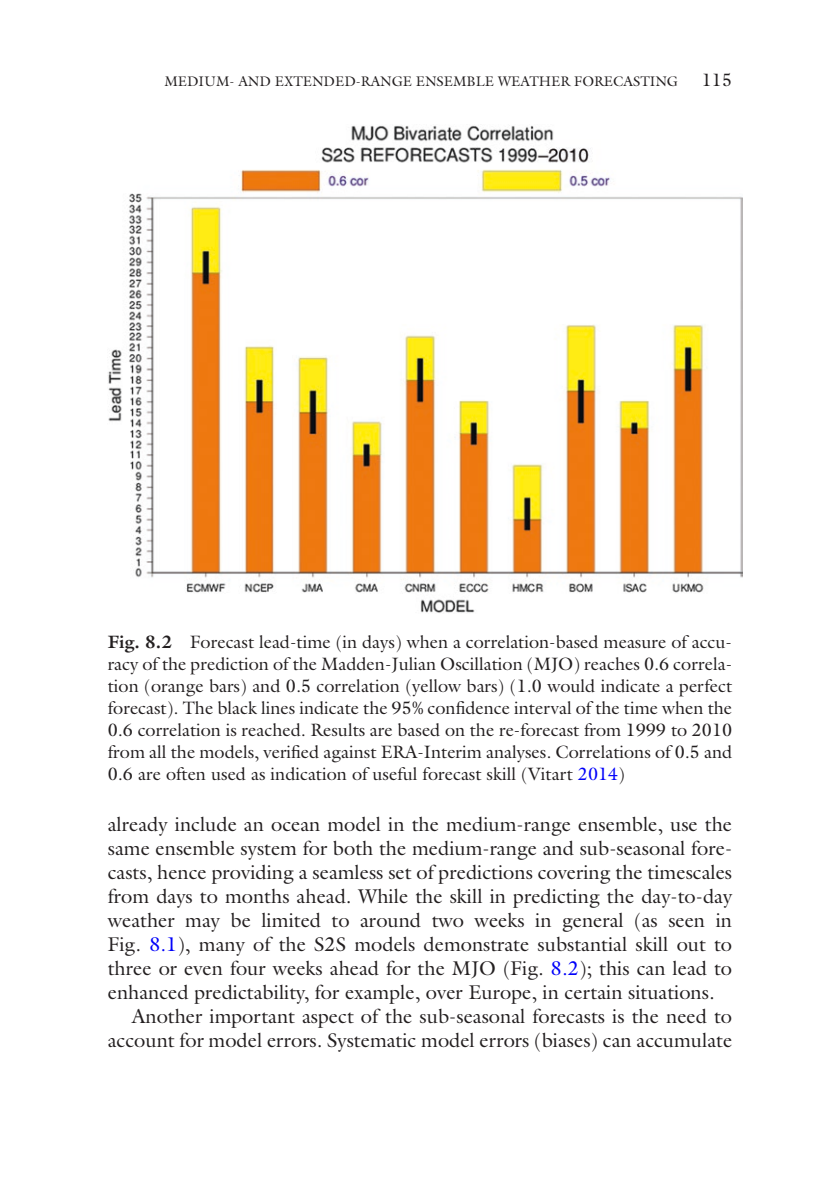
<style>
.page{position:relative;width:840px;height:1191px;background:#fff}
.page>*{position:absolute;margin:0;border:0;box-sizing:border-box;transform-origin:0 0}
.t1{font:20px "Wjvqgq Galliard Std";color:#231f20}
.t2{font:18px/22px "Wjvqgq Galliard Std";color:#231f20;text-align:justify}
.t3{font:14px "Wjvqgq Galliard Std";color:#231f20}
.s1{font-family:"Wpgpcr Galliard Std";font-weight:700}
.s2{color:#0000fa}
</style>
<div class="page">
<img style="left:108px;top:125px;width:633px;height:488px">
<p class="t3" style="left:164px;top:72px;width:514px">MEDIUM- AND EXTENDED-RANGE ENSEMBLE WEATHER FORECASTING</p>
<p class="t2" style="left:701px;top:69px;width:32px">115</p>
<p class="t2" style="left:108px;top:631px;width:625px"><span class="s1">Fig. 8.2</span> Forecast lead-time (in days) when a correlation-based measure of accu&shy;racy of the prediction of the Madden-Julian Oscillation (MJO) reaches 0.6 correla&shy;tion (orange bars) and 0.5 correlation (yellow bars) (1.0 would indicate a perfect forecast). The black lines indicate the 95% confidence interval of the time when the 0.6 correlation is reached. Results are based on the re-forecast from 1999 to 2010 from all the models, verified against ERA-Interim analyses. Correlations of 0.5 and 0.6 are often used as indication of useful forecast skill (Vitart <span class="s2">2014</span>)</p>
<p class="t1" style="left:108px;top:811px;width:625px">already include an ocean model in the medium-range ensemble, use the</p>
<p class="t1" style="left:108px;top:835px;width:625px">same ensemble system for both the medium-range and sub-seasonal fore-</p>
<p class="t1" style="left:108px;top:859px;width:625px">casts, hence providing a seamless set of predictions covering the timescales</p>
<p class="t1" style="left:108px;top:883px;width:625px">from days to months ahead. While the skill in predicting the day-to-day</p>
<p class="t1" style="left:108px;top:907px;width:625px">weather may be limited to around two weeks in general (as seen in</p>
<p class="t1" style="left:108px;top:931px;width:625px">Fig. <span class="s2">8.1</span>), many of the S2S models demonstrate substantial skill out to</p>
<p class="t1" style="left:108px;top:955px;width:625px">three or even four weeks ahead for the MJO (Fig. <span class="s2">8.2</span>); this can lead to</p>
<p class="t1" style="left:108px;top:979px;width:608px">enhanced predictability, for example, over Europe, in certain situations.</p>
<p class="t1" style="left:132px;top:1003px;width:601px">Another important aspect of the sub-seasonal forecasts is the need to</p>
<p class="t1" style="left:108px;top:1027px;width:625px">account for model errors. Systematic model errors (biases) can accumulate</p>
</div>
